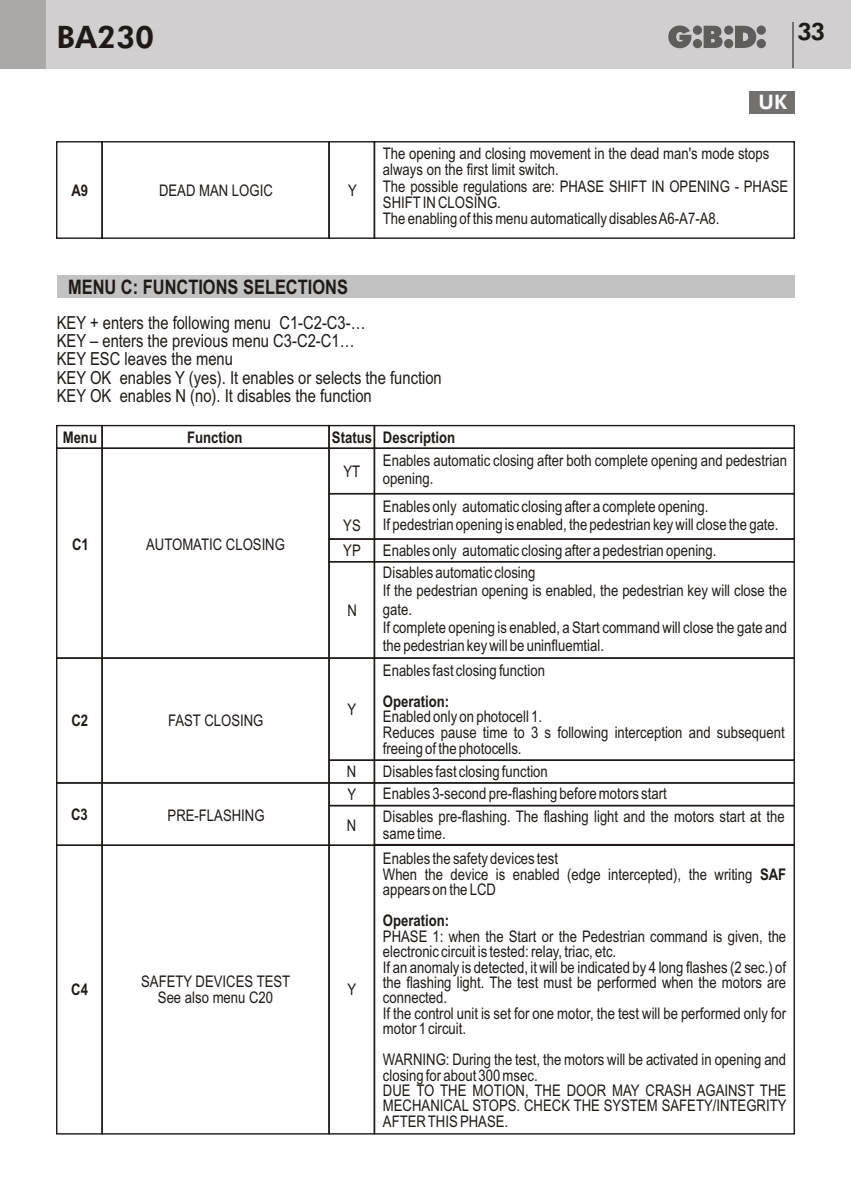
<style>
.page{position:relative;width:851px;height:1191px;background:#fff}
.page>*{position:absolute;margin:0;border:0;box-sizing:border-box;transform-origin:0 0}
.t1{font:800 31px "Futura BT";color:#1f1a17}
.t2{font:800 24px "Futura BT";color:#1f1a17}
.t3{font:700 20px "Arial Narrow";color:#1f1a17}
.t4{font:800 20px "Futura BT";color:#fff}
.t5{font:18px/18.4px "Arial Narrow";color:#1f1a17}
.t6{font:16px/15.4px "Arial Narrow";color:#1f1a17}
.t7{font:700 16px "Arial Narrow";color:#1f1a17}
.s1{font-weight:700}
</style>
<div class="page">
<div style="left:0;top:0;width:850px;height:68px;background:#d1cfcf"></div>
<div style="left:0;top:0;width:45px;height:68px;background:#aba8a8"></div>
<svg style="left:668px;top:26px;width:97px;height:22px"></svg>
<hr style="left:792px;top:23px;width:2px;height:45px;background:#737070">
<div style="left:748px;top:91px;width:46px;height:22px;background:#737070"></div>
<div style="left:57px;top:275px;width:737px;height:23px;background:#c2c2c2"></div>
<div style="left:56px;top:425px;width:47px;height:24px;border:1px solid #1f1a17"></div>
<div style="left:56px;top:447px;width:47px;height:212px;border:1px solid #1f1a17"></div>
<div style="left:56px;top:844px;width:47px;height:290px;border:1px solid #1f1a17"></div>
<div style="left:56px;top:657px;width:47px;height:126px;border:1px solid #1f1a17"></div>
<div style="left:56px;top:782px;width:47px;height:64px;border:1px solid #1f1a17"></div>
<div style="left:328px;top:425px;width:47px;height:24px;border:1px solid #1f1a17"></div>
<div style="left:328px;top:447px;width:47px;height:47px;border:1px solid #1f1a17"></div>
<div style="left:328px;top:493px;width:47px;height:47px;border:1px solid #1f1a17"></div>
<div style="left:328px;top:538px;width:47px;height:24px;border:1px solid #1f1a17"></div>
<div style="left:328px;top:782px;width:47px;height:24px;border:1px solid #1f1a17"></div>
<div style="left:328px;top:759px;width:47px;height:24px;border:1px solid #1f1a17"></div>
<div style="left:328px;top:805px;width:47px;height:41px;border:1px solid #1f1a17"></div>
<div style="left:373px;top:425px;width:421px;height:24px;border:1px solid #1f1a17"></div>
<div style="left:373px;top:447px;width:421px;height:47px;border:1px solid #1f1a17"></div>
<div style="left:373px;top:493px;width:421px;height:47px;border:1px solid #1f1a17"></div>
<div style="left:373px;top:538px;width:421px;height:24px;border:1px solid #1f1a17"></div>
<div style="left:373px;top:561px;width:421px;height:98px;border:1px solid #1f1a17"></div>
<div style="left:373px;top:657px;width:421px;height:104px;border:1px solid #1f1a17"></div>
<div style="left:373px;top:782px;width:421px;height:24px;border:1px solid #1f1a17"></div>
<div style="left:373px;top:759px;width:421px;height:24px;border:1px solid #1f1a17"></div>
<div style="left:373px;top:805px;width:421px;height:41px;border:1px solid #1f1a17"></div>
<div style="left:101px;top:425px;width:229px;height:24px;border:1px solid #1f1a17"></div>
<div style="left:101px;top:447px;width:229px;height:212px;border:1px solid #1f1a17"></div>
<div style="left:101px;top:844px;width:229px;height:290px;border:1px solid #1f1a17"></div>
<div style="left:101px;top:657px;width:229px;height:126px;border:1px solid #1f1a17"></div>
<div style="left:101px;top:782px;width:229px;height:64px;border:1px solid #1f1a17"></div>
<div style="left:56px;top:141px;width:47px;height:98px;border:1px solid #1f1a17"></div>
<div style="left:328px;top:141px;width:47px;height:98px;border:1px solid #1f1a17"></div>
<div style="left:373px;top:141px;width:421px;height:98px;border:1px solid #1f1a17"></div>
<div style="left:101px;top:141px;width:229px;height:98px;border:1px solid #1f1a17"></div>
<h1 class="t1" style="left:56px;top:24px;width:99px">BA230</h1>
<h2 class="t2" style="left:797px;top:22px;width:29px">33</h2>
<p class="t7" style="left:71px;top:184px;width:18px">A9</p>
<p class="t6" style="left:159px;top:184px;width:115px">DEAD MAN LOGIC</p>
<p class="t6" style="left:348px;top:184px;width:10px">Y</p>
<p class="t4" style="left:758px;top:94px;width:30px">UK</p>
<p class="t6" style="left:383px;top:147px;width:407px;line-height:16.4px">The opening and closing movement in the dead man's mode stops always on the first limit switch.<br>The possible regulations are: PHASE SHIFT IN OPENING - PHASE SHIFTIN CLOSING.<br>The enabling of this menu automatically disables A6-A7-A8.</p>
<p class="t3" style="left:68px;top:279px;width:281px">MENU C: FUNCTIONS SELECTIONS</p>
<p class="t5" style="left:57px;top:315px;width:386px">KEY + enters the following menu C1-C2-C3-…<br>KEY – enters the previous menu C3-C2-C1…<br>KEY ESC leaves the menu<br>KEY OK enables Y (yes). It enables or selects the function KEY OK enables N (no). It disables the function</p>
<p class="t7" style="left:63px;top:431px;width:36px">Menu</p>
<p class="t7" style="left:187px;top:431px;width:57px">Function</p>
<p class="t7" style="left:332px;top:431px;width:125px">Status Description</p>
<p class="t6" style="left:383px;top:453px;width:405px;line-height:18.2px">Enables automatic closing after both complete opening and pedestrian opening.</p>
<p class="t6" style="left:383px;top:498px;width:397px;line-height:18.2px">Enables only automatic closing after a complete opening.<br>If pedestrian opening is enabled, the pedestrian key will close the gate.</p>
<p class="t6" style="left:383px;top:540px;width:335px;line-height:22.6px">Enables only automatic closing after a pedestrian opening.<br>Disables automatic closing</p>
<p class="t6" style="left:383px;top:583px;width:405px;line-height:18.2px">If the pedestrian opening is enabled, the pedestrian key will close the gate.<br>If complete opening is enabled, a Start command will close the gate and the pedestrian key will be uninfluemtial.</p>
<p class="t6" style="left:343px;top:465px;width:18px">YT</p>
<p class="t6" style="left:343px;top:513px;width:19px;line-height:25.6px">YS<br>YP</p>
<p class="t7" style="left:72px;top:539px;width:18px">C1</p>
<p class="t6" style="left:146px;top:538px;width:140px">AUTOMATIC CLOSING</p>
<p class="t6" style="left:347px;top:604px;width:11px">N</p>
<p class="t7" style="left:71px;top:714px;width:18px">C2</p>
<p class="t7" style="left:71px;top:808px;width:18px">C3</p>
<p class="t6" style="left:168px;top:714px;width:97px">FAST CLOSING</p>
<p class="t6" style="left:167px;top:808px;width:98px">PRE-FLASHING</p>
<p class="t6" style="left:347px;top:703px;width:10px">Y</p>
<p class="t6" style="left:347px;top:765px;width:11px">N</p>
<p class="t6" style="left:347px;top:788px;width:10px">Y</p>
<p class="t6" style="left:347px;top:819px;width:11px">N</p>
<p class="t6" style="left:141px;top:974px;width:150px;line-height:16.4px;text-align:center">SAFETY DEVICES TEST<br>See also menu C20</p>
<p class="t7" style="left:71px;top:983px;width:18px">C4</p>
<p class="t6" style="left:347px;top:983px;width:10px">Y</p>
<p class="t6" style="left:383px;top:663px;width:163px">Enables fast closing function</p>
<p class="t7" style="left:383px;top:695px;width:68px">Operation:</p>
<p class="t6" style="left:383px;top:710px;width:403px">Enabled only on photocell 1.<br>Reduces pause time to 3 s following interception and subsequent freeing of the photocells.</p>
<p class="t6" style="left:383px;top:787px;width:285px">Enables 3-second pre-flashing before motors start</p>
<p class="t6" style="left:383px;top:765px;width:166px">Disables fast closing function</p>
<p class="t6" style="left:383px;top:810px;width:403px;line-height:16.4px">Disables pre-flashing. The flashing light and the motors start at the same time.</p>
<p class="t6" style="left:383px;top:852px;width:405px">Enables the safety devices test<br>When the device is enabled (edge intercepted), the writing <span class="s1">SAF </span>appears on the LCD</p>
<p class="t7" style="left:383px;top:914px;width:68px">Operation:</p>
<p class="t6" style="left:383px;top:930px;width:405px">PHASE 1: when the Start or the Pedestrian command is given, the electronic circuit is tested: relay, triac, etc.<br>If an anomaly is detected, it will be indicated by 4 long flashes (2 sec.) of the flashing light. The test must be performed when the motors are connected.<br>If the control unit is set for one motor, the test will be performed only for motor 1 circuit.</p>
<p class="t6" style="left:383px;top:1053px;width:405px">WARNING: During the test, the motors will be activated in opening and closing for about 300 msec.<br>DUE TO THE MOTION, THE DOOR MAY CRASH AGAINST THE MECHANICAL STOPS. CHECK THE SYSTEM SAFETY/INTEGRITY AFTER THIS PHASE.</p>
</div>
